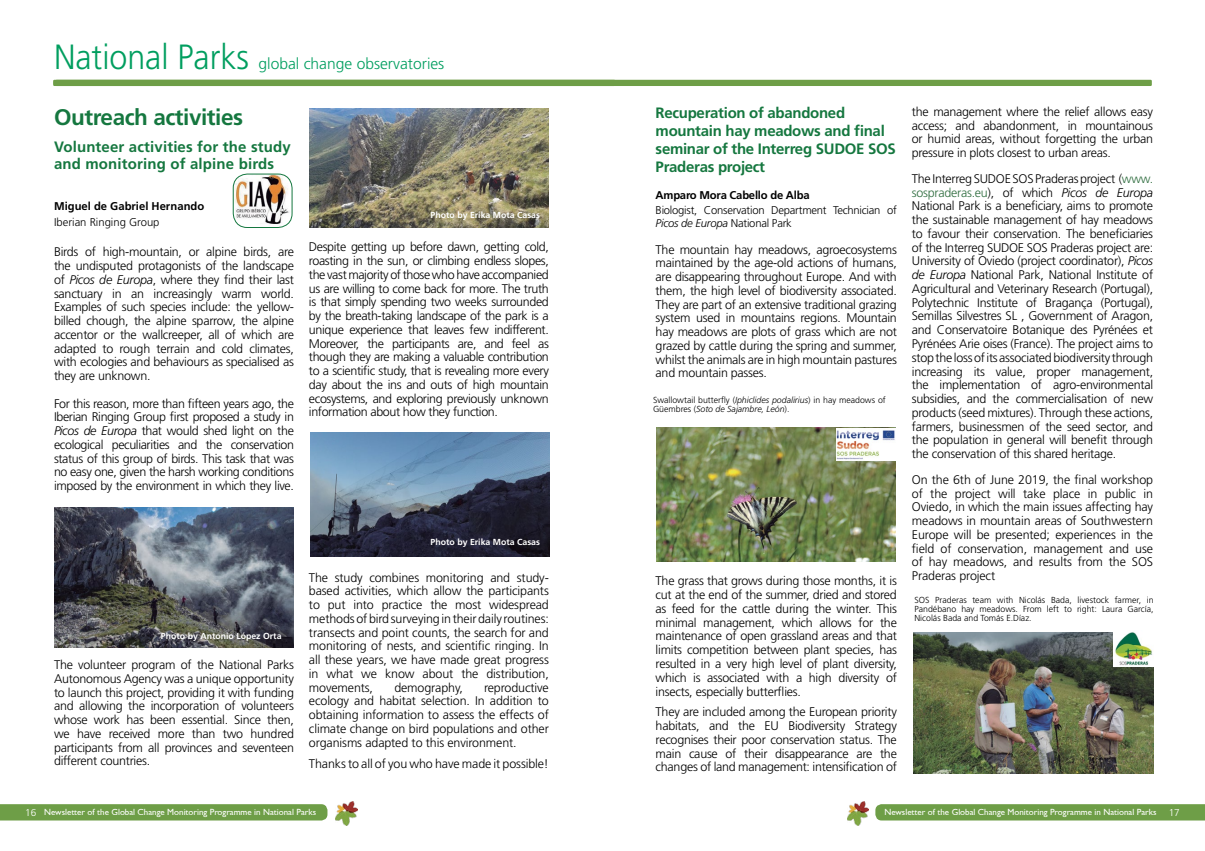
<style>
.page{position:relative;width:1205px;height:851px;background:#fff}
.page>*{position:absolute;margin:0;border:0;box-sizing:border-box;transform-origin:0 0}
.t1{font:300 35px "Frutiger LT Std";color:#009e5f;scale:.92 1}
.t2{font:700 22.5px "Frutiger LT Std";letter-spacing:-.02em;color:#15773f}
.t3{font:300 15.62px "Frutiger LT Std";color:#009e5f}
.t4{font:700 15px/18px "Frutiger LT Std";letter-spacing:-.02em;color:#15773f}
.t5{font:700 15px/17.5px "Frutiger LT Std";letter-spacing:.01em;color:#15773f}
.t6{font:300 12.5px/13.8px "Frutiger LT Std";letter-spacing:-.02em;color:#000;text-align:justify}
.t7{font:300 11.25px/12.5px "Frutiger LT Std";letter-spacing:-.02em;color:#000}
.t8{font:700 11.25px "Frutiger LT Std";color:#000}
.t9{font:700 11.25px "Frutiger LT Std";letter-spacing:-.02em;color:#000}
.t10{font:300 11.25px "Frutiger LT Std";color:#000}
.t11{font:8.88px "Gill Sans";color:#fff}
.t12{font:300 8.75px/9.4px "Frutiger LT Std";color:#000}
.t13{font:700 8.75px "Frutiger LT Std";color:#fff}
.s1{font-style:italic}
.s2{color:#2f6d3f}
.s3{font-family:"Frutiger LT Std";font-weight:300;font-size:10px}
</style>
<div class="page">
<div style="left:0;top:804px;width:327px;height:16px;background:#6e9e47"></div>
<div style="left:875px;top:804px;width:330px;height:16px;background:#6e9e47"></div>
<img style="left:336px;top:801px;width:21px;height:24px">
<img style="left:847px;top:801px;width:21px;height:24px">
<div style="left:53px;top:80px;width:1099px;height:6px;background:#6e9e47"></div>
<img style="left:233px;top:174px;width:59px;height:53px">
<div style="left:233px;top:174px;width:59px;height:54px;border:1px solid #15773f;border-radius:14px"></div>
<img style="left:310px;top:108px;width:239px;height:120px">
<img style="left:310px;top:432px;width:239px;height:124px">
<img style="left:54px;top:508px;width:239px;height:139px">
<img style="left:656px;top:427px;width:239px;height:134px">
<img style="left:836px;top:428px;width:59px;height:32px">
<img style="left:914px;top:632px;width:239px;height:141px">
<img style="left:1113px;top:632px;width:40px;height:34px">
<h1 class="t1" style="left:54px;top:37px;width:213px">National Parks</h1>
<p class="t3" style="left:258px;top:55px;width:187px">global change observatories</p>
<h2 class="t2" style="left:54px;top:104px;width:191px">Outreach activities</h2>
<p class="t5" style="left:54px;top:138px;width:238px">Volunteer activities for the study and monitoring of alpine birds</p>
<p class="t8" style="left:54px;top:199px;width:152px">Miguel de Gabriel Hernando</p>
<p class="t10" style="left:54px;top:216px;width:107px">Iberian Ringing Group</p>
<p class="t6" style="left:54px;top:245px;width:241px">Birds of high-mountain, or alpine birds, are the undisputed protagonists of the landscape of <span class="s1">Picos de Europa</span>, where they find their last sanctuary in an increasingly warm world.<br>Examples of such species include: the yellow&shy;billed chough, the alpine sparrow, the alpine accentor or the wallcreeper, all of which are adapted to rough terrain and cold climates, with ecologies and behaviours as specialised as they are unknown.</p>
<p class="t6" style="left:54px;top:396px;width:241px">For this reason, more than fifteen years ago, the Iberian Ringing Group first proposed a study in <span class="s1">Picos de Europa</span> that would shed light on the ecological peculiarities and the conservation status of this group of birds. This task that was no easy one, given the harsh working conditions imposed by the environment in which they live.</p>
<p class="t13" style="left:431px;top:210px;width:111px">Photo by Erika Mota Casas</p>
<p class="t6" style="left:309px;top:240px;width:241px">Despite getting up before dawn, getting cold, roasting in the sun, or climbing endless slopes, the vast majority of those who have accompanied us are willing to come back for more. The truth is that simply spending two weeks surrounded by the breath-taking landscape of the park is a unique experience that leaves few indifferent.<br>Moreover, the participants are, and feel as though they are making a valuable contribution to a scientific study, that is revealing more every day about the ins and outs of high mountain ecosystems, and exploring previously unknown information about how they function.</p>
<p class="t13" style="left:161px;top:630px;width:122px">Photo by Antonio López Orta</p>
<p class="t6" style="left:54px;top:658px;width:241px">The volunteer program of the National Parks Autonomous Agency was a unique opportunity to launch this project, providing it with funding and allowing the incorporation of volunteers whose work has been essential. Since then, we have received more than two hundred participants from all provinces and seventeen different countries.</p>
<p class="t13" style="left:431px;top:536px;width:111px">Photo by Erika Mota Casas</p>
<p class="t6" style="left:309px;top:570px;width:241px">The study combines monitoring and study&shy;based activities, which allow the participants to put into practice the most widespread methods of bird surveying in their daily routines: transects and point counts, the search for and monitoring of nests, and scientific ringing. In all these years, we have made great progress in what we know about the distribution, movements,</p>
<p class="t6" style="left:309px;top:680px;width:241px;text-indent:175px">reproductive ecology and habitat selection. In addition to obtaining information to assess the effects of climate change on bird populations and other organisms adapted to this environment.</p>
<p class="t6" style="left:309px;top:756px;width:241px">Thanks to all of you who have made it possible!</p>
<p class="t6" style="left:394px;top:680px;width:70px">demography,</p>
<p class="t4" style="left:656px;top:103px;width:242px">Recuperation of abandoned mountain hay meadows and final seminar of the Interreg SUDOE SOS<br>Praderas project</p>
<p class="t9" style="left:656px;top:188px;width:155px">Amparo Mora Cabello de Alba</p>
<p class="t7" style="left:656px;top:204px;width:243px">Biologist, Conservation Department Technician of<br><span class="s1">Picos de Europa</span> National Park</p>
<p class="t6" style="left:656px;top:242px;width:243px">The mountain hay meadows, agroecosystems maintained by the age-old actions of humans, are disappearing throughout Europe. And with them, the high level of biodiversity associated.<br>They are part of an extensive traditional grazing system used in mountains regions. Mountain hay meadows are plots of grass which are not grazed by cattle during the spring and summer, whilst the animals are in high mountain pastures and mountain passes.</p>
<p class="t12" style="left:653px;top:395px;width:234px">Swallowtail butterfly (<span class="s1">Iphiclides podalirius</span>) in hay meadows of<br>Güembres (<span class="s1">Soto de Sajambre, León</span>).</p>
<p class="t6" style="left:656px;top:574px;width:243px">The grass that grows during those months, it is cut at the end of the summer, dried and stored as feed for the cattle during the winter. This minimal management, which allows for the maintenance of open grassland areas and that limits competition between plant species, has resulted in a very high level of plant diversity, which is associated with a high diversity of insects, especially butterflies.</p>
<p class="t6" style="left:656px;top:705px;width:243px">They are included among the European priority habitats, and the EU Biodiversity Strategy recognises their poor conservation status. The main cause of their disappearance are the changes of land management: intensification of</p>
<p class="t6" style="left:912px;top:105px;width:243px">the management where the relief allows easy access; and abandonment, in mountainous or humid areas, without forgetting the urban pressure in plots closest to urban areas.</p>
<p class="t6" style="left:912px;top:172px;width:243px">The Interreg SUDOE SOS Praderas project (<span class="s2">www. sospraderas.eu</span>), of which <span class="s1">Picos de Europa </span>National Park is a beneficiary, aims to promote the sustainable management of hay meadows to favour their conservation. The beneficiaries of the Interreg SUDOE SOS Praderas project are:<br>University of Oviedo (project coordinator), <span class="s1">Picos de Europa</span> National Park, National Institute of Agricultural and Veterinary Research (Portugal), Polytechnic Institute of Bragança (Portugal), Semillas Silvestres SL , Government of Aragon, and Conservatoire Botanique des Pyrénées et Pyrénées Arie oises (France). The project aims to stop the loss of its associated biodiversity through increasing its value, proper management, the implementation of agro-environmental subsidies, and the commercialisation of new products (seed mixtures). Through these actions, farmers, businessmen of the seed sector, and the population in general will benefit through the conservation of this shared heritage.</p>
<p class="t6" style="left:912px;top:473px;width:243px">On the 6th of June 2019, the final workshop of the project will take place in public in Oviedo, in which the main issues affecting hay meadows in mountain areas of Southwestern Europe will be presented; experiences in the field of conservation, management and use of hay meadows, and results from the SOS Praderas project</p>
<p class="t12" style="left:914px;top:595px;width:241px;text-align:justify">SOS Praderas team with Nicolás Bada, livestock farmer, in Pandébano hay meadows. From left to right: Laura García, Nicolás Bada and Tomás E.Díaz.</p>
<p class="t11" style="left:25px;top:806px;width:292px"><span class="s3">16</span> Newsletter of the Global Change Monitoring Programme in National Parks</p>
<p class="t11" style="left:884px;top:806px;width:297px">Newsletter of the Global Change Monitoring Programme in National Parks <span class="s3">17</span></p>
</div>
